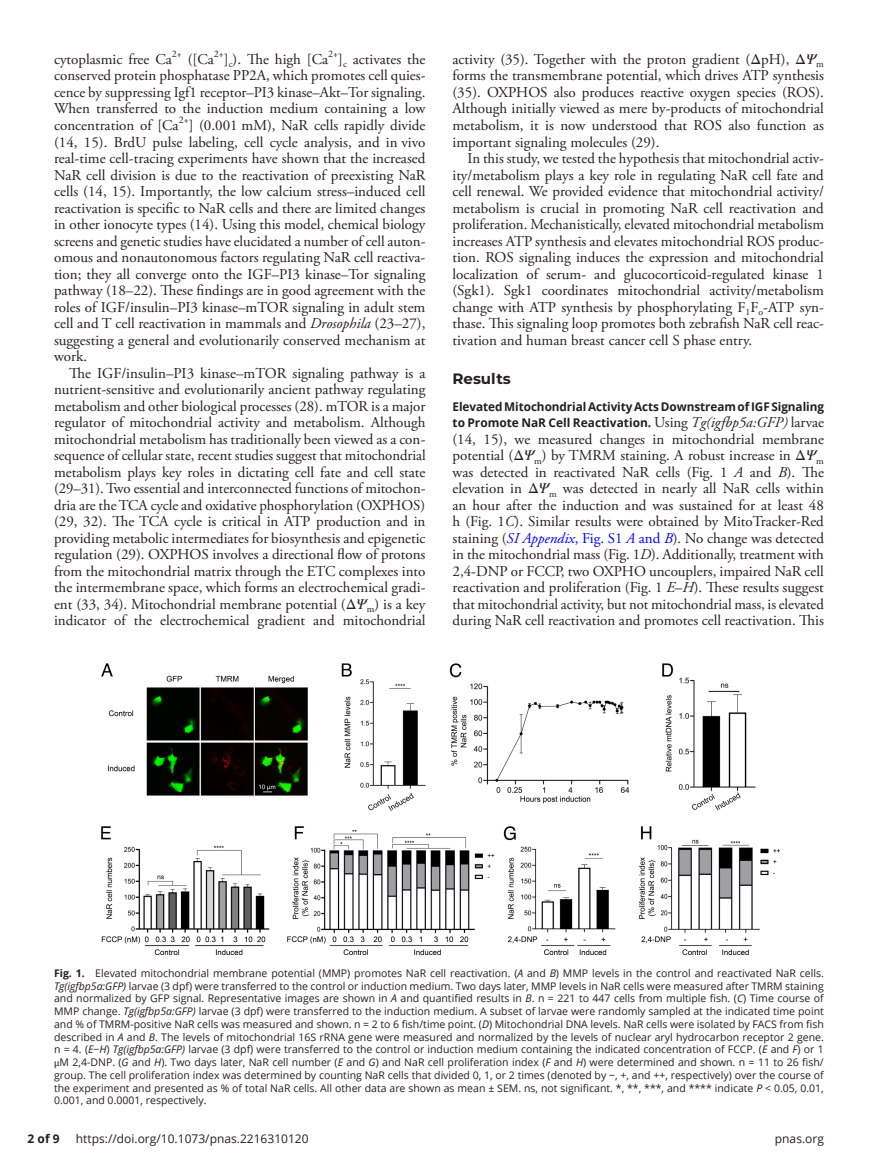
<style>
.page{position:relative;width:878px;height:1175px;background:#fff}
.page>*{position:absolute;margin:0;border:0;box-sizing:border-box;transform-origin:0 0}
.t1{font:15px/16.5px "Adobe Garamond Pro";color:#231f20;text-align:justify}
.t2{font:700 15px "Montserrat";color:#231f20}
.t3{font:700 12px/16.5px "Open Sans";letter-spacing:-.005em;color:#231f20}
.t4{font:12px "Open Sans";color:#231f20}
.t5{font:10.5px/12.8px "Open Sans";color:#231f20;text-align:justify}
.t6{font:10.05px "Adobe Garamond Pro";color:#231f20}
.s1{font-style:italic}
.s2{font-family:"STIX"}
.s3{font-family:"STIX";font-style:italic}
.s4{font-family:"Adobe Garamond Pro";font-weight:400;font-size:15px}
.s5{font-family:"Adobe Garamond Pro";font-weight:400;font-style:italic;font-size:15px}
.s6{font-style:italic;color:#00f}
.s7{color:#00f}
.s8{font-weight:700}
</style>
<div class="page">
<img style="left:101px;top:663px;width:678px;height:291px">
<p class="t1" style="left:54px;top:51px;width:119px">cytoplasmic free Ca</p>
<p class="t6" style="left:172px;top:48px;width:11px">2+</p>
<p class="t1" style="left:188px;top:51px;width:28px">([Ca</p>
<p class="t6" style="left:214px;top:48px;width:11px">2+</p>
<p class="t1" style="left:224px;top:51px;width:106px">]<sub>c</sub>). The high [Ca</p>
<p class="t6" style="left:328px;top:48px;width:11px">2+</p>
<p class="t1" style="left:54px;top:51px;width:373px;text-indent:284px">]<sub>c</sub> activates the conserved protein phosphatase PP2A, which promotes cell quies&shy;cence by suppressing Igf1 receptor–PI3 kinase–Akt–Tor signaling.<br>When transferred to the induction medium containing a low concentration of [Ca</p>
<p class="t6" style="left:179px;top:114px;width:11px">2+</p>
<p class="t1" style="left:54px;top:117px;width:373px;text-indent:135px">] (0.001 mM), NaR cells rapidly divide (14, 15). BrdU pulse labeling, cell cycle analysis, and in vivo real-time cell-tracing experiments have shown that the increased NaR cell division is due to the reactivation of preexisting NaR cells (14, 15). Importantly, the low calcium stress–induced cell reactivation is specific to NaR cells and there are limited changes in other ionocyte types (14). Using this model, chemical biology screens and genetic studies have elucidated a number of cell auton&shy;omous and nonautonomous factors regulating NaR cell reactiva&shy;tion; they all converge onto the IGF–PI3 kinase–Tor signaling pathway (18–22). These findings are in good agreement with the roles of IGF/insulin–PI3 kinase–mTOR signaling in adult stem cell and T cell reactivation in mammals and <span class="s1">Drosophila</span> (23–27), suggesting a general and evolutionarily conserved mechanism at work.</p>
<p class="t1" style="left:54px;top:365px;width:373px;text-indent:15px">The IGF/insulin–PI3 kinase–mTOR signaling pathway is a nutrient-sensitive and evolutionarily ancient pathway regulating metabolism and other biological processes (28). mTOR is a major regulator of mitochondrial activity and metabolism. Although mitochondrial metabolism has traditionally been viewed as a con&shy;sequence of cellular state, recent studies suggest that mitochondrial metabolism plays key roles in dictating cell fate and cell state (29–31). Two essential and interconnected functions of mitochon&shy;dria are the TCA cycle and oxidative phosphorylation (OXPHOS) (29, 32). The TCA cycle is critical in ATP production and in providing metabolic intermediates for biosynthesis and epigenetic regulation (29). OXPHOS involves a directional flow of protons from the mitochondrial matrix through the ETC complexes into the intermembrane space, which forms an electrochemical gradi&shy;ent (33, 34). Mitochondrial membrane potential (<span class="s2">Δ</span><span class="s3">Ψ</span><sub>m</sub>) is a key indicator of the electrochemical gradient and mitochondrial</p>
<p class="t1" style="left:452px;top:51px;width:373px">activity (35). Together with the proton gradient (<span class="s2">Δ</span>pH), <span class="s2">Δ</span><span class="s3">Ψ</span><sub>m </sub>forms the transmembrane potential, which drives ATP synthesis (35). OXPHOS also produces reactive oxygen species (ROS).<br>Although initially viewed as mere by-products of mitochondrial metabolism, it is now understood that ROS also function as important signaling molecules (29).</p>
<p class="t1" style="left:452px;top:150px;width:373px;text-indent:15px">In this study, we tested the hypothesis that mitochondrial activ&shy;ity/metabolism plays a key role in regulating NaR cell fate and cell renewal. We provided evidence that mitochondrial activity/ metabolism is crucial in promoting NaR cell reactivation and proliferation. Mechanistically, elevated mitochondrial metabolism increases ATP synthesis and elevates mitochondrial ROS produc&shy;tion. ROS signaling induces the expression and mitochondrial localization of serum- and glucocorticoid-regulated kinase 1 (Sgk1). Sgk1 coordinates mitochondrial activity/metabolism change with ATP synthesis by phosphorylating F<sub>1</sub>F<sub>o</sub>-ATP syn&shy;thase. This signaling loop promotes both zebrafish NaR cell reac&shy;tivation and human breast cancer cell S phase entry.</p>
<p class="t2" style="left:452px;top:367px;width:60px">Results</p>
<p class="t3" style="left:452px;top:398px;width:373px">Elevated Mitochondrial Activity Acts Downstream of IGF Signaling to Promote NaR Cell Reactivation. <span class="s4">Using</span> <span class="s5">Tg(igfbp5a:GFP)</span> <span class="s4">larvae</span></p>
<p class="t1" style="left:452px;top:431px;width:373px">(14, 15), we measured changes in mitochondrial membrane potential (<span class="s2">Δ</span><span class="s3">Ψ</span><sub>m</sub>) by TMRM staining. A robust increase in <span class="s2">Δ</span><span class="s3">Ψ</span><sub>m </sub>was detected in reactivated NaR cells (Fig. 1 <span class="s1">A</span> and <span class="s1">B</span>). The elevation in <span class="s2">Δ</span><span class="s3">Ψ</span><sub>m</sub> was detected in nearly all NaR cells within an hour after the induction and was sustained for at least 48 h (Fig. 1<span class="s1">C</span>). Similar results were obtained by MitoTracker-Red staining (<span class="s6">SI Appendix</span><span class="s7">, Fig. S1</span> <span class="s6">A</span> <span class="s7">and</span> <span class="s6">B</span>). No change was detected in the mitochondrial mass (Fig. 1<span class="s1">D</span>). Additionally, treatment with 2,4-DNP or FCCP, two OXPHO uncouplers, impaired NaR cell reactivation and proliferation (Fig. 1 <span class="s1">E</span>–<span class="s1">H</span>). These results suggest that mitochondrial activity, but not mitochondrial mass, is elevated during NaR cell reactivation and promotes cell reactivation. This</p>
<p class="t5" style="left:54px;top:966px;width:771px"><span class="s8">Fig. 1.</span> Elevated mitochondrial membrane potential (MMP) promotes NaR cell reactivation. (<span class="s1">A</span> and <span class="s1">B</span>) MMP levels in the control and reactivated NaR cells.<br><span class="s1">Tg(igfbp5a:GFP)</span> larvae (3 dpf) were transferred to the control or induction medium. Two days later, MMP levels in NaR cells were measured after TMRM staining and normalized by GFP signal. Representative images are shown in <span class="s1">A</span> and quantified results in <span class="s1">B</span>. n = 221 to 447 cells from multiple fish. (<span class="s1">C</span>) Time course of MMP change. <span class="s1">Tg(igfbp5a:GFP)</span> larvae (3 dpf) were transferred to the induction medium. A subset of larvae were randomly sampled at the indicated time point and % of TMRM-positive NaR cells was measured and shown. n = 2 to 6 fish/time point. (<span class="s1">D</span>) Mitochondrial DNA levels. NaR cells were isolated by FACS from fish described in <span class="s1">A</span> and <span class="s1">B</span>. The levels of mitochondrial 16S rRNA gene were measured and normalized by the levels of nuclear aryl hydrocarbon receptor 2 gene. n = 4. (<span class="s1">E</span>−<span class="s1">H</span>) <span class="s1">Tg(igfbp5a:GFP)</span> larvae (3 dpf) were transferred to the control or induction medium containing the indicated concentration of FCCP. (<span class="s1">E</span> and <span class="s1">F</span>) or 1 <span class="s2">μ</span>M 2,4-DNP. (<span class="s1">G</span> and <span class="s1">H</span>). Two days later, NaR cell number (<span class="s1">E</span> and <span class="s1">G</span>) and NaR cell proliferation index (<span class="s1">F</span> and <span class="s1">H</span>) were determined and shown. n = 11 to 26 fish/ group. The cell proliferation index was determined by counting NaR cells that divided 0, 1, or 2 times (denoted by −, +, and ++, respectively) over the course of the experiment and presented as % of total NaR cells. All other data are shown as mean ± SEM. ns, not significant. *, **, ***, and **** indicate <span class="s1">P</span> &lt; 0.05, 0.01, 0.001, and 0.0001, respectively.</p>
<p class="t3" style="left:28px;top:1130px;width:34px">2 of 9</p>
<p class="t4" style="left:76px;top:1130px;width:234px">https://doi.org/10.1073/pnas.2216310120</p>
<p class="t4" style="left:774px;top:1130px;width:51px">pnas.org</p>
</div>
